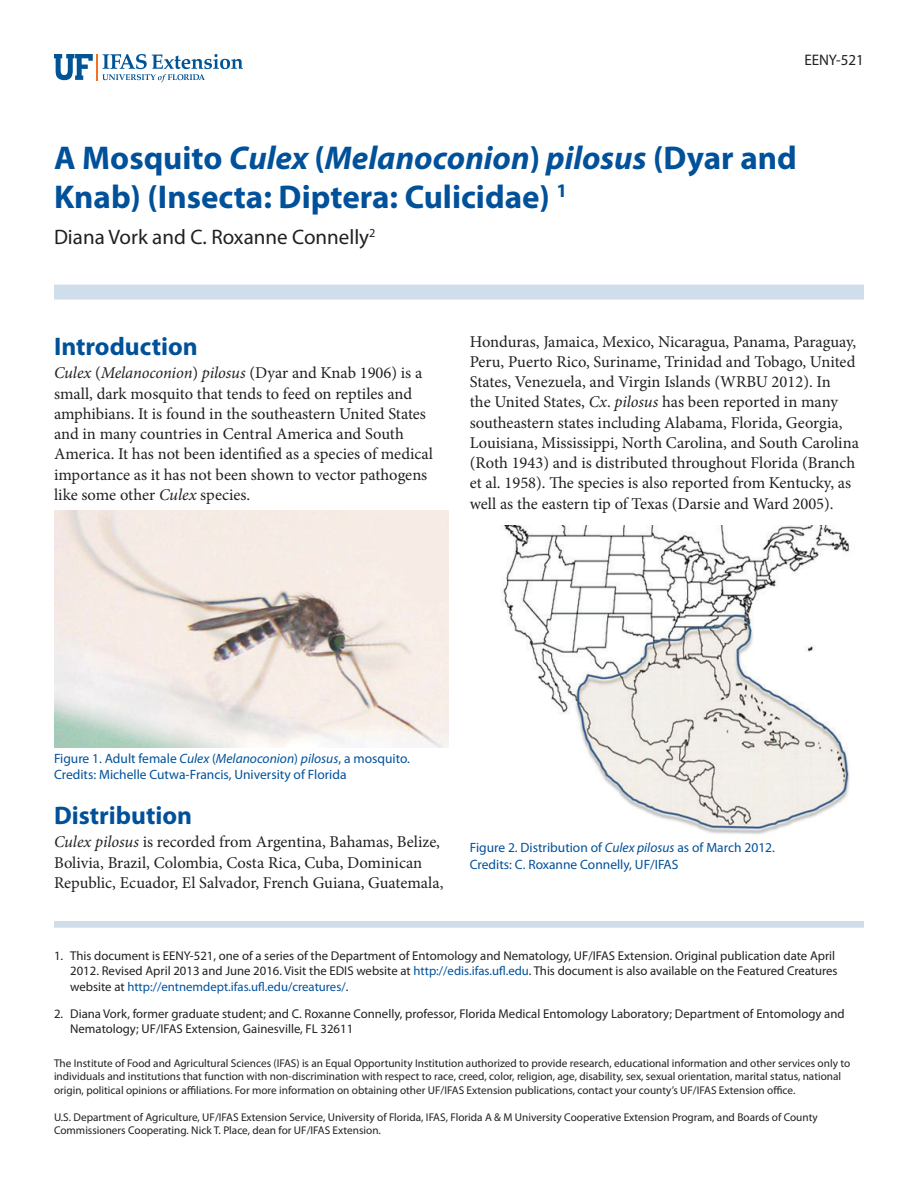
<style>
.page{position:relative;width:918px;height:1188px;background:#fff}
.page>*{position:absolute;margin:0;border:0;box-sizing:border-box;transform-origin:0 0}
.TitleRegular{font:700 33px/39.6px "Myriad Pro";color:#01519a}
.SectionHeading0{font:700 25.5px "Myriad Pro";color:#01519a}
.Author{font:21px "Myriad Pro";color:#231f20}
.Paragraph{font:16.5px/20.2px "Minion Pro";color:#231f20}
.PubNumber{font:15.3px "Myriad Pro";color:#231f20}
.FigureCaption{font:13.5px "Myriad Pro";color:#01519a}
.t1{font:12.75px/15.3px "Myriad Pro";color:#231f20}
.Disclaimer{font:11.25px/13.5px "Myriad Pro";color:#231f20}
.s1{font-style:italic}
.s2{color:#01519a}
</style>
<div class="page">
<svg style="left:54px;top:54px;width:189px;height:28px"></svg>
<div style="left:54px;top:285px;width:810px;height:15px;background:#d0deeb"></div>
<div style="left:54px;top:921px;width:810px;height:7px;background:#d0deeb"></div>
<img style="left:54px;top:511px;width:394px;height:236px">
<img style="left:501px;top:525px;width:349px;height:310px">
<p class="PubNumber" style="left:804px;top:51px;width:61px">EENY-521</p>
<p class="TitleRegular" style="left:54px;top:137px;width:744px">A Mosquito <span class="s1">Culex</span> (<span class="s1">Melanoconion</span>) <span class="s1">pilosus</span> (Dyar and<br>Knab) (Insecta: Diptera: Culicidae) <sup>1</sup></p>
<p class="Author" style="left:54px;top:224px;width:323px">Diana Vork and C. Roxanne Connelly<sup>2</sup></p>
<p class="SectionHeading0" style="left:54px;top:330px;width:145px">Introduction</p>
<p class="Paragraph" style="left:54px;top:363px;width:381px"><span class="s1">Culex</span> (<span class="s1">Melanoconion</span>) <span class="s1">pilosus</span> (Dyar and Knab 1906) is a small, dark mosquito that tends to feed on reptiles and amphibians. It is found in the southeastern United States and in many countries in Central America and South America. It has not been identified as a species of medical importance as it has not been shown to vector pathogens like some other <span class="s1">Culex</span> species.</p>
<p class="Paragraph" style="left:470px;top:331px;width:391px">Honduras, Jamaica, Mexico, Nicaragua, Panama, Paraguay, Peru, Puerto Rico, Suriname, Trinidad and Tobago, United States, Venezuela, and Virgin Islands (WRBU 2012). In<br>the United States, <span class="s1">Cx</span>. <span class="s1">pilosus</span> has been reported in many southeastern states including Alabama, Florida, Georgia, Louisiana, Mississippi, North Carolina, and South Carolina (Roth 1943) and is distributed throughout Florida (Branch et al. 1958). The species is also reported from Kentucky, as well as the eastern tip of Texas (Darsie and Ward 2005).</p>
<p class="FigureCaption" style="left:54px;top:750px;width:357px">Figure 1. Adult female <span class="s1">Culex</span> (<span class="s1">Melanoconion</span>) <span class="s1">pilosus</span>, a mosquito.</p>
<p class="FigureCaption" style="left:54px;top:766px;width:294px">Credits: Michelle Cutwa-Francis, University of Florida</p>
<p class="SectionHeading0" style="left:54px;top:799px;width:140px">Distribution</p>
<p class="Paragraph" style="left:54px;top:832px;width:391px"><span class="s1">Culex pilosus</span> is recorded from Argentina, Bahamas, Belize,<br>Bolivia, Brazil, Colombia, Costa Rica, Cuba, Dominican<br>Republic, Ecuador, El Salvador, French Guiana, Guatemala,</p>
<p class="FigureCaption" style="left:470px;top:840px;width:307px">Figure 2. Distribution of <span class="s1">Culex pilosus</span> as of March 2012.</p>
<p class="FigureCaption" style="left:470px;top:856px;width:210px">Credits: C. Roxanne Connelly, UF/IFAS</p>
<p class="t1" style="left:70px;top:948px;width:769px;text-indent:-16px">1. This document is EENY-521, one of a series of the Department of Entomology and Nematology, UF/IFAS Extension. Original publication date April<br>2012. Revised April 2013 and June 2016. Visit the EDIS website at <span class="s2">http://edis.ifas.ufl.edu</span>. This document is also available on the Featured Creatures website at <span class="s2">http://entnemdept.ifas.ufl.edu/creatures/</span>.</p>
<p class="t1" style="left:70px;top:1006px;width:776px;text-indent:-16px">2. Diana Vork, former graduate student; and C. Roxanne Connelly, professor, Florida Medical Entomology Laboratory; Department of Entomology and<br>Nematology; UF/IFAS Extension, Gainesville, FL 32611</p>
<p class="Disclaimer" style="left:54px;top:1056px;width:798px">The Institute of Food and Agricultural Sciences (IFAS) is an Equal Opportunity Institution authorized to provide research, educational information and other services only to individuals and institutions that function with non-discrimination with respect to race, creed, color, religion, age, disability, sex, sexual orientation, marital status, national origin, political opinions or affiliations. For more information on obtaining other UF/IFAS Extension publications, contact your county’s UF/IFAS Extension office.</p>
<p class="Disclaimer" style="left:54px;top:1110px;width:765px">U.S. Department of Agriculture, UF/IFAS Extension Service, University of Florida, IFAS, Florida A &amp; M University Cooperative Extension Program, and Boards of County<br>Commissioners Cooperating. Nick T. Place, dean for UF/IFAS Extension.</p>
</div>
